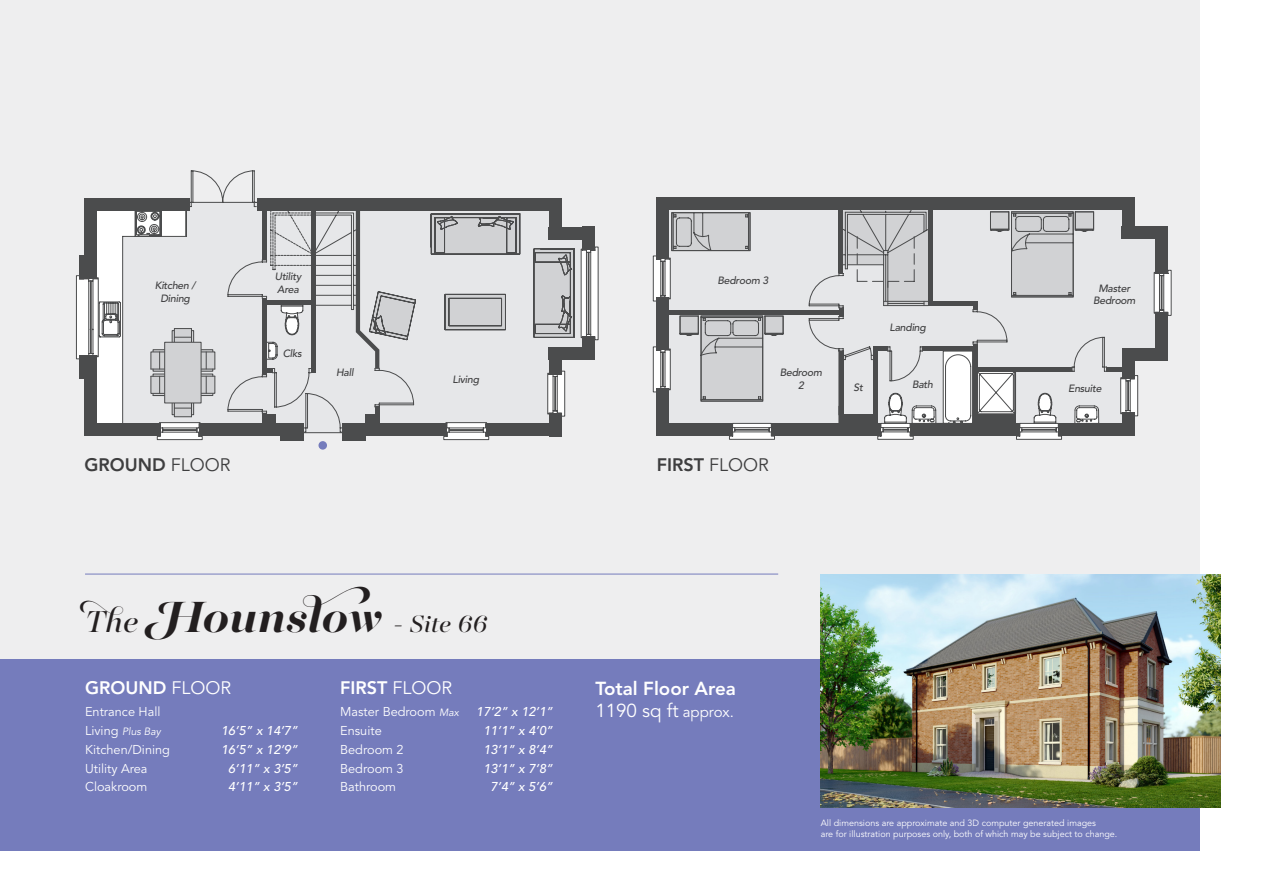
<style>
.page{position:relative;width:1263px;height:893px;background:#fff}
.page>*{position:absolute;margin:0;border:0;box-sizing:border-box;transform-origin:0 0}
.t1{font:italic 700 48.75px "Majesti Banner";color:#231f20}
.t2{font:800 18.75px/22.5px "Avenir LT Std";color:#fff}
.t3{font:800 18px "Avenir LT Std";color:#fff}
.t4{font:800 18px "Avenir LT Std";color:#3e3e3f}
.t5{font:12.75px "Avenir LT Std";color:#fff}
.t6{font:italic 500 12.75px "Avenir LT Std";color:#fff}
.t7{font:italic 500 10.5px/12.6px "Avenir LT Std";letter-spacing:-.025em;color:#3e3e3f;text-align:center}
.t8{font:italic 10.5px "Avenir LT Std";color:#fff}
.t9{font:9px "Avenir LT Std";color:#fff}
.s1{font-weight:400}
.s2{font-weight:400;font-size:33.75px}
.s3{font-weight:400;font-size:26.25px}
.s4{font-style:normal;font-size:12.75px}
.s5{font-style:italic;font-size:10.5px}
.s6{font-weight:400;font-size:15px}
</style>
<div class="page">
<div style="left:0;top:0;width:1199px;height:659px;background:#eeeeef"></div>
<div style="left:0;top:659px;width:1199px;height:191px;background:#757cbc"></div>
<img style="left:821px;top:574px;width:399px;height:234px">
<hr style="left:85px;top:574px;width:693px;height:1px;background:#757cbc">
<svg style="left:671px;top:211px;width:500px;height:205px"></svg>
<svg style="left:652px;top:236px;width:486px;height:204px"></svg>
<svg style="left:653px;top:255px;width:39px;height:185px"></svg>
<svg style="left:884px;top:393px;width:52px;height:31px"></svg>
<svg style="left:1033px;top:393px;width:23px;height:31px"></svg>
<div style="left:1058px;top:423px;width:76px;height:13px;background:#4b4c4d"></div>
<div style="left:1122px;top:413px;width:12px;height:23px;background:#4b4c4d"></div>
<div style="left:1122px;top:348px;width:12px;height:31px;background:#4b4c4d"></div>
<hr style="left:1106px;top:367px;width:21px;height:4px;background:#4b4c4d">
<div style="left:1122px;top:348px;width:45px;height:13px;background:#4b4c4d"></div>
<div style="left:1155px;top:312px;width:13px;height:49px;background:#4b4c4d"></div>
<hr style="left:975px;top:367px;width:97px;height:4px;background:#4b4c4d">
<hr style="left:973px;top:344px;width:4px;height:80px;background:#4b4c4d">
<div style="left:975px;top:414px;width:40px;height:13px;background:#4b4c4d"></div>
<div style="left:910px;top:423px;width:110px;height:13px;background:#4b4c4d"></div>
<hr style="left:922px;top:347px;width:53px;height:4px;background:#4b4c4d">
<div style="left:873px;top:347px;width:5px;height:77px;background:#4b4c4d"></div>
<hr style="left:873px;top:347px;width:15px;height:4px;background:#4b4c4d">
<div style="left:771px;top:423px;width:110px;height:13px;background:#4b4c4d"></div>
<div style="left:843px;top:414px;width:31px;height:12px;background:#4b4c4d"></div>
<hr style="left:839px;top:351px;width:4px;height:75px;background:#4b4c4d">
<svg style="left:839px;top:210px;width:91px;height:106px"></svg>
<hr style="left:665px;top:310px;width:175px;height:4px;background:#4b4c4d">
<div style="left:656px;top:298px;width:13px;height:52px;background:#4b4c4d"></div>
<div style="left:656px;top:423px;width:77px;height:13px;background:#4b4c4d"></div>
<div style="left:656px;top:389px;width:13px;height:47px;background:#4b4c4d"></div>
<div style="left:656px;top:197px;width:13px;height:62px;background:#4b4c4d"></div>
<div style="left:656px;top:197px;width:478px;height:13px;background:#4b4c4d"></div>
<hr style="left:839px;top:206px;width:4px;height:67px;background:#4b4c4d">
<hr style="left:928px;top:206px;width:4px;height:100px;background:#4b4c4d">
<svg style="left:973px;top:306px;width:4px;height:4px"></svg>
<div style="left:928px;top:301px;width:49px;height:5px;background:#4b4c4d"></div>
<div style="left:1122px;top:197px;width:12px;height:42px;background:#4b4c4d"></div>
<div style="left:1122px;top:226px;width:46px;height:13px;background:#4b4c4d"></div>
<div style="left:1155px;top:226px;width:13px;height:47px;background:#4b4c4d"></div>
<svg style="left:75px;top:211px;width:24px;height:225px"></svg>
<div style="left:257px;top:198px;width:305px;height:13px;background:#4b4c4d"></div>
<div style="left:85px;top:198px;width:12px;height:81px;background:#4b4c4d"></div>
<div style="left:85px;top:356px;width:12px;height:80px;background:#4b4c4d"></div>
<div style="left:85px;top:423px;width:76px;height:13px;background:#4b4c4d"></div>
<svg style="left:99px;top:211px;width:499px;height:230px"></svg>
<hr style="left:375px;top:407px;width:4px;height:23px;background:#4b4c4d">
<div style="left:366px;top:414px;width:11px;height:13px;background:#4b4c4d"></div>
<div style="left:342px;top:424px;width:24px;height:17px;background:#4b4c4d"></div>
<div style="left:342px;top:424px;width:105px;height:12px;background:#4b4c4d"></div>
<div style="left:84px;top:198px;width:106px;height:13px;background:#4b4c4d"></div>
<div style="left:80px;top:255px;width:17px;height:24px;background:#4b4c4d"></div>
<div style="left:80px;top:356px;width:17px;height:23px;background:#4b4c4d"></div>
<div style="left:318px;top:441px;width:9px;height:9px;background:#757cbc;border-radius:50%"></div>
<p class="t7" style="left:155px;top:280px;width:42px">Kitchen /<br>Dining</p>
<p class="t4" style="left:85px;top:454px;width:148px">GROUND <span class="s1">FLOOR</span></p>
<p class="t7" style="left:275px;top:270px;width:28px">Utility</p>
<p class="t7" style="left:277px;top:283px;width:23px">Area</p>
<p class="t7" style="left:283px;top:348px;width:21px">Clks</p>
<p class="t7" style="left:336px;top:367px;width:19px">Hall</p>
<p class="t7" style="left:452px;top:373px;width:28px">Living</p>
<p class="t7" style="left:717px;top:275px;width:52px">Bedroom 3</p>
<p class="t7" style="left:780px;top:367px;width:44px">Bedroom</p>
<p class="t7" style="left:798px;top:379px;width:7px">2</p>
<p class="t4" style="left:657px;top:454px;width:114px">FIRST <span class="s1">FLOOR</span></p>
<p class="t7" style="left:854px;top:381px;width:11px">St</p>
<p class="t7" style="left:889px;top:321px;width:38px">Landing</p>
<p class="t7" style="left:912px;top:378px;width:22px">Bath</p>
<p class="t7" style="left:1098px;top:282px;width:33px">Master</p>
<p class="t7" style="left:1093px;top:294px;width:44px">Bedroom</p>
<p class="t7" style="left:1068px;top:382px;width:35px">Ensuite</p>
<p class="t1" style="left:85px;top:585px;width:404px"><span class="s2">The</span> Hounslow <span class="s3">- Site 66</span></p>
<p class="t3" style="left:85px;top:677px;width:148px">GROUND <span class="s1">FLOOR</span></p>
<p class="t5" style="left:85px;top:705px;width:77px">Entrance Hall</p>
<p class="t8" style="left:85px;top:726px;width:77px"><span class="s4">Living</span> Plus Bay</p>
<p class="t6" style="left:221px;top:723px;width:78px">16’5” x 14’7”</p>
<p class="t5" style="left:85px;top:742px;width:86px">Kitchen/Dining</p>
<p class="t6" style="left:221px;top:742px;width:78px">16’5” x 12’9”</p>
<p class="t5" style="left:85px;top:761px;width:64px">Utility Area</p>
<p class="t6" style="left:228px;top:761px;width:71px">6’11” x 3’5”</p>
<p class="t5" style="left:85px;top:780px;width:64px">Cloakroom</p>
<p class="t6" style="left:228px;top:780px;width:71px">4’11” x 3’5”</p>
<p class="t3" style="left:340px;top:677px;width:114px">FIRST <span class="s1">FLOOR</span></p>
<p class="t5" style="left:340px;top:705px;width:120px">Master Bedroom <span class="s5">Max</span></p>
<p class="t6" style="left:476px;top:705px;width:78px">17’2” x 12’1”</p>
<p class="t5" style="left:340px;top:723px;width:43px">Ensuite</p>
<p class="t6" style="left:483px;top:723px;width:71px">11’1” x 4’0”</p>
<p class="t5" style="left:340px;top:742px;width:65px">Bedroom 2</p>
<p class="t6" style="left:483px;top:742px;width:71px">13’1” x 8’4”</p>
<p class="t5" style="left:340px;top:761px;width:65px">Bedroom 3</p>
<p class="t6" style="left:483px;top:761px;width:71px">13’1” x 7’8”</p>
<p class="t5" style="left:340px;top:780px;width:57px">Bathroom</p>
<p class="t6" style="left:490px;top:780px;width:64px">7’4” x 5’6”</p>
<p class="t2" style="left:595px;top:677px;width:142px">Total Floor Area<br><span class="s1">1190 sq ft</span> <span class="s6">approx.</span></p>
<p class="t9" style="left:821px;top:818px;width:277px">All dimensions are approximate and 3D computer generated images</p>
<p class="t9" style="left:821px;top:829px;width:298px">are for illustration purposes only, both of which may be subject to change.</p>
</div>
